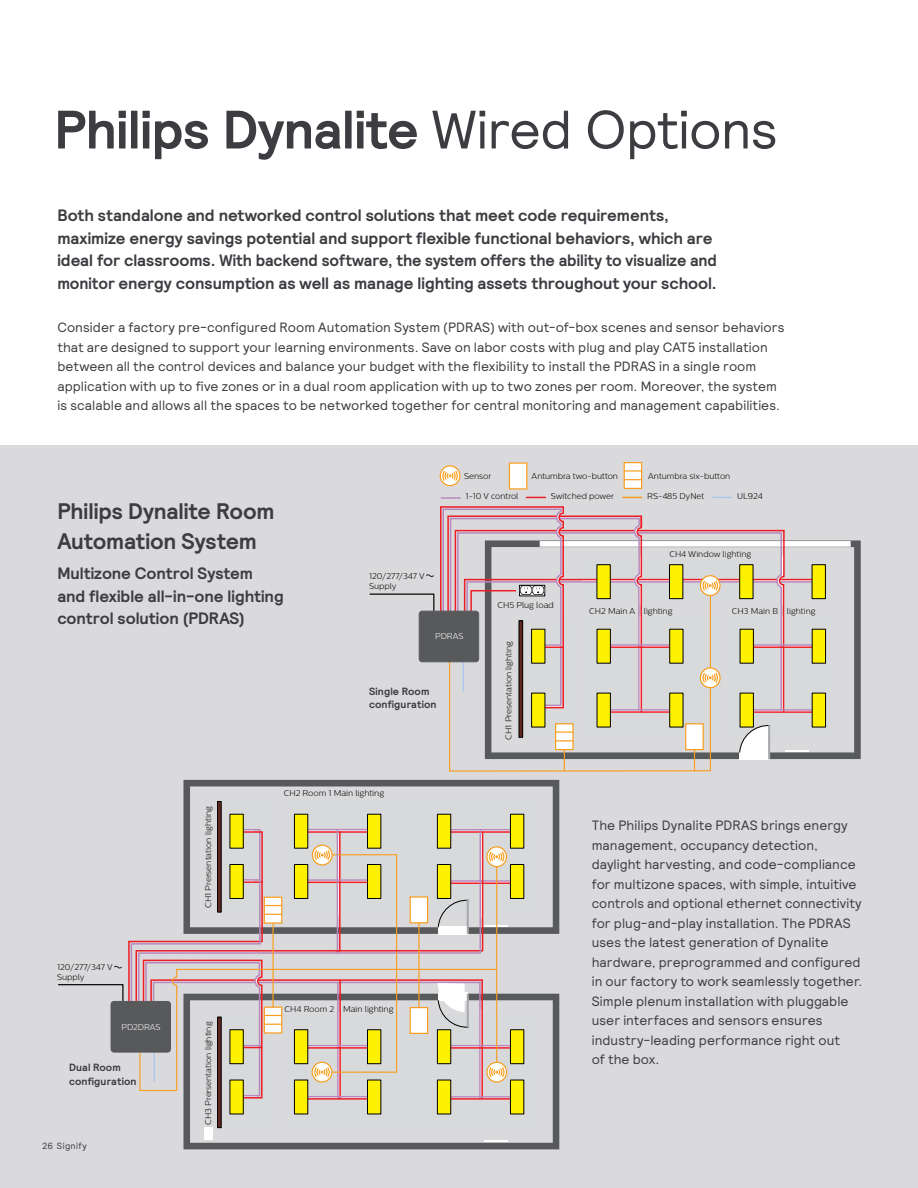
<style>
.page{position:relative;width:918px;height:1188px;background:#fff}
.page>*{position:absolute;margin:0;border:0;box-sizing:border-box;transform-origin:0 0}
.t1{font:700 54px "Signify Relative";letter-spacing:-.01em;color:#3c3c41}
.t2{font:700 22.5px/30px "Signify Relative";letter-spacing:-.01em;color:#3c3c41}
.t3{font:700 16.5px/22.5px "Signify Relative";letter-spacing:-.005em;color:#3c3c41}
.t4{font:13.5px/19.5px "Signify Relative";letter-spacing:.005em;color:#3c3c41}
.t5{font:700 10.5px/13.5px "Signify Relative";letter-spacing:.01em;color:#3c3c41}
.t6{font:9px "Signify Relative";letter-spacing:.04em;color:#3c3c41}
.t7{font:300 8.4px/10.1px "Centrale Sans";color:#000}
.t8{font:300 8.4px "Centrale Sans";color:#fff}
.s1{font-weight:400}
</style>
<div class="page">
<div style="left:0;top:446px;width:918px;height:742px;background:#dadadc"></div>
<svg style="left:712px;top:540px;width:149px;height:219px"></svg>
<svg style="left:449px;top:462px;width:192px;height:37px"></svg>
<hr style="left:785px;top:750px;width:24px;height:2px;background:#fff">
<svg style="left:440px;top:466px;width:20px;height:20px"></svg>
<div style="left:440px;top:465px;width:20px;height:21px;border:1px solid #f99d1c;border-radius:50%"></div>
<svg style="left:442px;top:470px;width:16px;height:12px"></svg>
<div style="left:509px;top:463px;width:18px;height:26px;background:#fff"></div>
<div style="left:509px;top:463px;width:18px;height:27px;border:1px solid #f99d1c"></div>
<div style="left:624px;top:463px;width:18px;height:25px;background:#fff"></div>
<div style="left:624px;top:462px;width:18px;height:27px;border:1px solid #f99d1c"></div>
<svg style="left:624px;top:470px;width:18px;height:2px"></svg>
<svg style="left:624px;top:479px;width:18px;height:1px"></svg>
<svg style="left:526px;top:497px;width:19px;height:1px"></svg>
<svg style="left:623px;top:497px;width:19px;height:1px"></svg>
<svg style="left:713px;top:497px;width:19px;height:1px"></svg>
<svg style="left:449px;top:714px;width:263px;height:58px"></svg>
<svg style="left:441px;top:497px;width:19px;height:2px"></svg>
<div style="left:740px;top:752px;width:29px;height:8px;background:#fff"></div>
<svg style="left:739px;top:725px;width:32px;height:28px"></svg>
<hr style="left:768px;top:725px;width:2px;height:34px;background:#a7a9ac">
<div style="left:812px;top:693px;width:14px;height:34px;background:#fff200"></div>
<div style="left:812px;top:693px;width:14px;height:34px;border:1px solid #000"></div>
<div style="left:740px;top:693px;width:13px;height:34px;background:#fff200"></div>
<div style="left:740px;top:693px;width:14px;height:34px;border:1px solid #000"></div>
<div style="left:670px;top:693px;width:13px;height:34px;background:#fff200"></div>
<div style="left:669px;top:693px;width:14px;height:34px;border:1px solid #000"></div>
<div style="left:597px;top:693px;width:13px;height:34px;background:#fff200"></div>
<div style="left:597px;top:693px;width:14px;height:34px;border:1px solid #000"></div>
<div style="left:532px;top:693px;width:13px;height:34px;background:#fff200"></div>
<div style="left:531px;top:693px;width:14px;height:34px;border:1px solid #000"></div>
<svg style="left:369px;top:506px;width:482px;height:208px"></svg>
<svg style="left:183px;top:994px;width:376px;height:155px"></svg>
<div style="left:217px;top:1017px;width:4px;height:111px;border:1px solid #000"></div>
<hr style="left:484px;top:1140px;width:24px;height:2px;background:#fff">
<div style="left:204px;top:1127px;width:9px;height:12px;background:#fff"></div>
<hr style="left:307px;top:1098px;width:61px;height:2px;background:#ed1d24">
<hr style="left:451px;top:1098px;width:61px;height:2px;background:#ed1d24">
<div style="left:437px;top:1080px;width:14px;height:34px;background:#fff200"></div>
<div style="left:437px;top:1080px;width:14px;height:34px;border:1px solid #000"></div>
<div style="left:230px;top:1080px;width:13px;height:34px;background:#fff200"></div>
<div style="left:230px;top:1080px;width:14px;height:34px;border:1px solid #000"></div>
<svg style="left:183px;top:780px;width:376px;height:154px"></svg>
<div style="left:217px;top:801px;width:4px;height:111px;border:1px solid #000"></div>
<div style="left:510px;top:814px;width:14px;height:34px;background:#fff200"></div>
<div style="left:437px;top:814px;width:14px;height:34px;background:#fff200"></div>
<div style="left:437px;top:814px;width:14px;height:34px;border:1px solid #000"></div>
<div style="left:510px;top:865px;width:14px;height:33px;background:#fff200"></div>
<div style="left:510px;top:864px;width:14px;height:35px;border:1px solid #000"></div>
<div style="left:368px;top:814px;width:13px;height:34px;background:#fff200"></div>
<div style="left:367px;top:814px;width:14px;height:34px;border:1px solid #000"></div>
<div style="left:294px;top:814px;width:14px;height:34px;background:#fff200"></div>
<div style="left:294px;top:814px;width:14px;height:34px;border:1px solid #000"></div>
<div style="left:230px;top:814px;width:13px;height:34px;background:#fff200"></div>
<div style="left:230px;top:814px;width:14px;height:34px;border:1px solid #000"></div>
<svg style="left:58px;top:828px;width:454px;height:271px"></svg>
<div style="left:111px;top:1001px;width:60px;height:51px;background:#58595b;border-radius:3px"></div>
<div style="left:111px;top:1001px;width:60px;height:51px;border:1px solid #58595b;border-radius:3px"></div>
<hr style="left:480px;top:830px;width:1px;height:123px;background:#b888bd">
<div style="left:368px;top:1030px;width:13px;height:34px;background:#fff200"></div>
<div style="left:367px;top:1029px;width:14px;height:35px;border:1px solid #000"></div>
<div style="left:294px;top:1030px;width:14px;height:34px;background:#fff200"></div>
<div style="left:294px;top:1029px;width:14px;height:35px;border:1px solid #000"></div>
<div style="left:510px;top:1030px;width:14px;height:34px;background:#fff200"></div>
<div style="left:510px;top:1029px;width:14px;height:35px;border:1px solid #000"></div>
<div style="left:437px;top:1030px;width:14px;height:34px;background:#fff200"></div>
<div style="left:437px;top:1029px;width:14px;height:35px;border:1px solid #000"></div>
<div style="left:368px;top:1080px;width:13px;height:34px;background:#fff200"></div>
<div style="left:367px;top:1080px;width:14px;height:34px;border:1px solid #000"></div>
<div style="left:294px;top:1080px;width:14px;height:34px;background:#fff200"></div>
<div style="left:294px;top:1080px;width:14px;height:34px;border:1px solid #000"></div>
<div style="left:510px;top:1080px;width:14px;height:34px;background:#fff200"></div>
<div style="left:510px;top:1080px;width:14px;height:34px;border:1px solid #000"></div>
<h1 class="t1" style="left:54px;top:94px;width:725px">Philips Dynalite <span class="s1">Wired Options</span></h1>
<p class="t3" style="left:57px;top:204px;width:661px">Both standalone and networked control solutions that meet code requirements, maximize energy savings potential and support flexible functional behaviors, which are ideal for classrooms. With backend software, the system offers the ability to visualize and monitor energy consumption as well as manage lighting assets throughout your school.</p>
<p class="t4" style="left:57px;top:317px;width:729px">Consider a factory pre-configured Room Automation System (PDRAS) with out-of-box scenes and sensor behaviors that are designed to support your learning environments. Save on labor costs with plug and play CAT5 installation between all the control devices and balance your budget with the flexibility to install the PDRAS in a single room application with up to five zones or in a dual room application with up to two zones per room. Moreover, the system is scalable and allows all the spaces to be networked together for central monitoring and management capabilities.</p>
<p class="t7" style="left:464px;top:471px;width:29px">Sensor</p>
<p class="t7" style="left:532px;top:471px;width:88px">Antumbra two-button</p>
<p class="t7" style="left:648px;top:471px;width:84px">Antumbra six-button</p>
<h2 class="t2" style="left:57px;top:496px;width:219px">Philips Dynalite Room<br>Automation System</h2>
<p class="t3" style="left:57px;top:562px;width:228px">Multizone Control System and flexible all-in-one lighting control solution (PDRAS)</p>
<p class="t7" style="left:466px;top:491px;width:54px">1-10 V control</p>
<p class="t7" style="left:551px;top:491px;width:65px">Switched power</p>
<p class="t7" style="left:647px;top:491px;width:59px">RS-485 DyNet</p>
<p class="t7" style="left:737px;top:491px;width:27px">UL924</p>
<p class="t7" style="left:369px;top:571px;width:57px">120/277/347 V<br>Supply</p>
<p class="t8" style="left:435px;top:632px;width:30px">PDRAS</p>
<p class="t5" style="left:369px;top:684px;width:69px">Single Room configuration</p>
<p class="t7" style="left:497px;top:599px;width:58px">CH5 Plug load</p>
<p class="t7" style="left:504px;top:740px;width:100px;rotate:-90deg">CH1 Presentation lighting</p>
<p class="t7" style="left:669px;top:549px;width:83px">CH4 Window lighting</p>
<p class="t7" style="left:589px;top:606px;width:85px">CH2 Main A lighting</p>
<p class="t7" style="left:732px;top:606px;width:85px">CH3 Main B lighting</p>
<p class="t7" style="left:57px;top:962px;width:57px">120/277/347 V<br>Supply</p>
<p class="t8" style="left:121px;top:1022px;width:41px">PD2DRAS</p>
<p class="t5" style="left:69px;top:1060px;width:69px">Dual Room configuration</p>
<p class="t6" style="left:42px;top:1140px;width:46px">26 Signify</p>
<p class="t7" style="left:203px;top:908px;width:103px;rotate:-90deg">CH1 Prersentation lighting</p>
<p class="t7" style="left:203px;top:1125px;width:105px;rotate:-90deg">CH3 Prersentation lighting</p>
<p class="t7" style="left:284px;top:788px;width:102px">CH2 Room 1 Main lighting</p>
<p class="t7" style="left:285px;top:1003px;width:110px">CH4 Room 2 Main lighting</p>
<p class="t4" style="left:592px;top:815px;width:272px">The Philips Dynalite PDRAS brings energy management, occupancy detection, daylight harvesting, and code-compliance for multizone spaces, with simple, intuitive controls and optional ethernet connectivity for plug-and-play installation. The PDRAS uses the latest generation of Dynalite hardware, preprogrammed and configured in our factory to work seamlessly together.<br>Simple plenum installation with pluggable user interfaces and sensors ensures industry-leading performance right out<br>of the box.</p>
</div>
